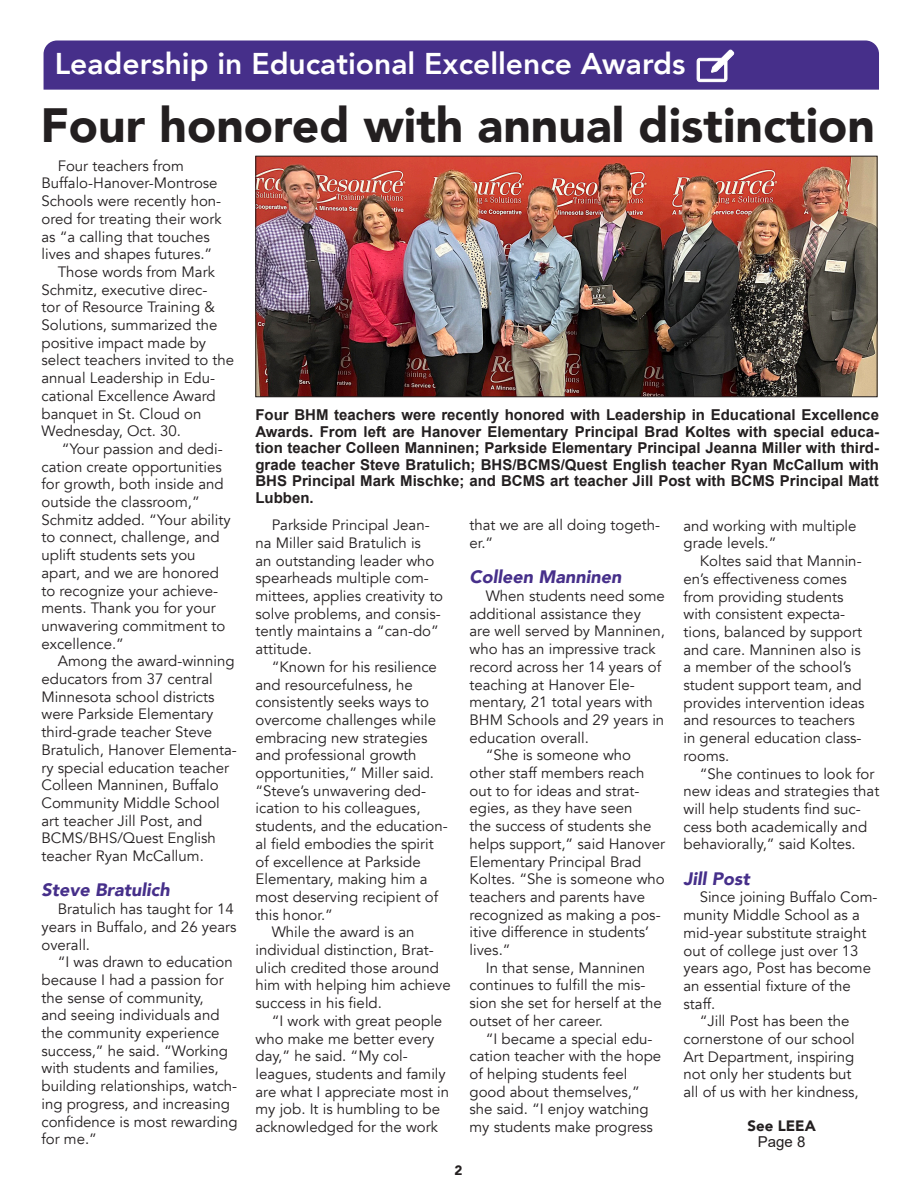
<style>
.page{position:relative;width:918px;height:1188px;background:#fff}
.page>*{position:absolute;margin:0;border:0;box-sizing:border-box;transform-origin:0 0}
.t1{font:900 48px "Avenir";color:#231f20}
.t2{font:800 30px "Avenir";color:#fff}
.Body_Text{font:italic 900 18px "Avenir";color:#462f8a}
.t3{font:15px/17.7px "Avenir";color:#231f20}
.t4{font:700 15px/16.5px "Arial";color:#231f20;text-align:justify}
.t5{font:900 15px "Avenir";color:#231f20}
.t6{font:15px "Arial";color:#231f20}
.t7{font:900 13.5px "Avenir";color:#231f20}
</style>
<div class="page">
<img style="left:257px;top:158px;width:619px;height:237px">
<div style="left:255px;top:156px;width:623px;height:241px;border:1px solid #231f20"></div>
<div style="left:44px;top:40px;width:835px;height:50px;background:#462f8a"></div>
<p class="t2" style="left:55px;top:41px;width:632px">Leadership in Educational Excellence Awards</p>
<p class="t1" style="left:40px;top:84px;width:836px">Four honored with annual distinction</p>
<p class="t3" style="left:42px;top:157px;width:182px;text-indent:16px">Four teachers from<br>Buffalo-Hanover-Montrose<br>Schools were recently hon&shy;ored for treating their work as “a calling that touches lives and shapes futures.”</p>
<p class="t3" style="left:42px;top:263px;width:194px;text-indent:16px">Those words from Mark<br>Schmitz, executive direc-<br>tor of Resource Training &amp;<br>Solutions, summarized the positive impact made by select teachers invited to the annual Leadership in Edu&shy;cational Excellence Award banquet in St. Cloud on<br>Wednesday, Oct. 30.</p>
<p class="t3" style="left:42px;top:440px;width:191px;text-indent:20px">“Your passion and dedi&shy;cation create opportunities for growth, both inside and outside the classroom,”<br>Schmitz added. “Your ability to connect, challenge, and uplift students sets you apart, and we are honored to recognize your achieve&shy;ments. Thank you for your unwavering commitment to excellence.”</p>
<p class="t3" style="left:42px;top:653px;width:197px;text-indent:16px">Among the award-winning educators from 37 central<br>Minnesota school districts were Parkside Elementary third-grade teacher Steve<br>Bratulich, Hanover Elementa&shy;ry special education teacher<br>Colleen Manninen, Buffalo<br>Community Middle School art teacher Jill Post, and<br>BCMS/BHS/Quest English teacher Ryan McCallum.</p>
<p class="Body_Text" style="left:42px;top:875px;width:130px">Steve Bratulich</p>
<p class="t3" style="left:42px;top:900px;width:197px;text-indent:16px">Bratulich has taught for 14 years in Buffalo, and 26 years overall.</p>
<p class="t3" style="left:42px;top:954px;width:198px;text-indent:16px">“I was drawn to education because I had a passion for the sense of community,<br>and seeing individuals and the community experience success,” he said. “Working with students and families, building relationships, watch&shy;ing progress, and increasing confidence is most rewarding for me.”</p>
<p class="t4" style="left:255px;top:407px;width:625px">Four BHM teachers were recently honored with Leadership in Educational Excellence Awards. From left are Hanover Elementary Principal Brad Koltes with special educa&shy;tion teacher Colleen Manninen; Parkside Elementary Principal Jeanna Miller with third&shy;grade teacher Steve Bratulich; BHS/BCMS/Quest English teacher Ryan McCallum with BHS Principal Mark Mischke; and BCMS art teacher Jill Post with BCMS Principal Matt Lubben.</p>
<p class="t3" style="left:256px;top:517px;width:189px;text-indent:16px">Parkside Principal Jean&shy;na Miller said Bratulich is<br>an outstanding leader who spearheads multiple com&shy;mittees, applies creativity to solve problems, and consis&shy;tently maintains a “can-do” attitude.</p>
<p class="t3" style="left:256px;top:658px;width:194px;text-indent:16px">“Known for his resilience and resourcefulness, he consistently seeks ways to overcome challenges while embracing new strategies and professional growth opportunities,” Miller said. “Steve’s unwavering ded&shy;ication to his colleagues, students, and the education&shy;al field embodies the spirit of excellence at Parkside<br>Elementary, making him a most deserving recipient of this honor.”</p>
<p class="t3" style="left:256px;top:924px;width:197px;text-indent:16px">While the award is an individual distinction, Brat&shy;ulich credited those around him with helping him achieve success in his field.</p>
<p class="t3" style="left:256px;top:1012px;width:195px;text-indent:16px">“I work with great people who make me better every day,” he said. “My col&shy;leagues, students and family are what I appreciate most in my job. It is humbling to be acknowledged for the work</p>
<p class="t3" style="left:470px;top:517px;width:192px">that we are all doing togeth&shy;er.”</p>
<p class="Body_Text" style="left:470px;top:562px;width:153px">Colleen Manninen</p>
<p class="t3" style="left:470px;top:587px;width:197px;text-indent:16px">When students need some additional assistance they are well served by Manninen, who has an impressive track record across her 14 years of teaching at Hanover Ele&shy;mentary, 21 total years with<br>BHM Schools and 29 years in education overall.</p>
<p class="t3" style="left:470px;top:747px;width:197px;text-indent:16px">“She is someone who other staff members reach out to for ideas and strat&shy;egies, as they have seen<br>the success of students she helps support,” said Hanover<br>Elementary Principal Brad<br>Koltes. “She is someone who teachers and parents have recognized as making a pos&shy;itive difference in students’ lives.”</p>
<p class="t3" style="left:470px;top:959px;width:194px;text-indent:16px">In that sense, Manninen continues to fulfill the mis&shy;sion she set for herself at the outset of her career.</p>
<p class="t3" style="left:470px;top:1030px;width:193px;text-indent:16px">“I became a special edu&shy;cation teacher with the hope of helping students feel good about themselves,” she said. “I enjoy watching my students make progress</p>
<p class="t7" style="left:454px;top:1159px;width:9px">2</p>
<p class="t3" style="left:684px;top:517px;width:174px">and working with multiple grade levels.”</p>
<p class="t3" style="left:684px;top:552px;width:183px;text-indent:16px">Koltes said that Mannin&shy;en’s effectiveness comes from providing students with consistent expecta&shy;tions, balanced by support and care. Manninen also is a member of the school’s student support team, and provides intervention ideas and resources to teachers in general education class&shy;rooms.</p>
<p class="t3" style="left:684px;top:765px;width:197px;text-indent:16px">“She continues to look for new ideas and strategies that will help students find suc&shy;cess both academically and behaviorally,” said Koltes.</p>
<p class="Body_Text" style="left:684px;top:864px;width:68px">Jill Post</p>
<p class="t3" style="left:684px;top:889px;width:196px;text-indent:16px">Since joining Buffalo Com&shy;munity Middle School as a mid-year substitute straight out of college just over 13 years ago, Post has become an essential fixture of the staff.</p>
<p class="t3" style="left:684px;top:1013px;width:177px;text-align:center">“Jill Post has been the cornerstone of our school<br>Art Department, inspiring not only her students but all of us with her kindness,</p>
<p class="t5" style="left:747px;top:1113px;width:70px">See LEEA</p>
<p class="t6" style="left:758px;top:1132px;width:49px">Page 8</p>
</div>
